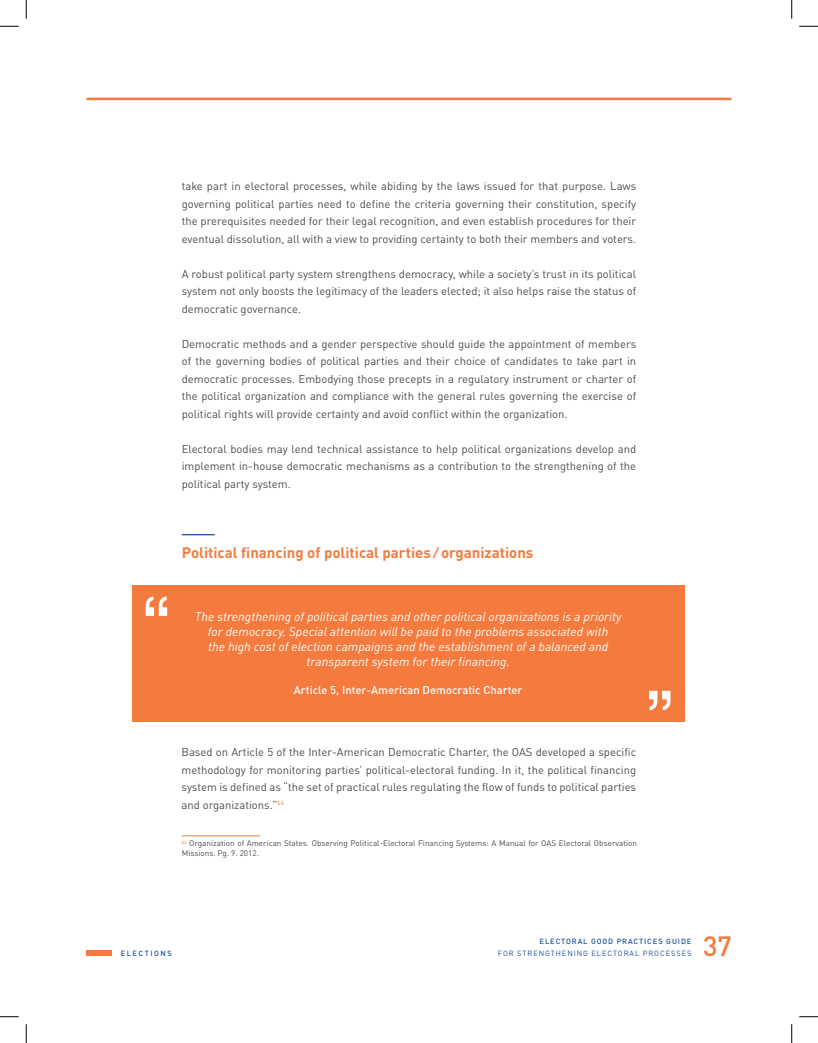
<style>
.page{position:relative;width:818px;height:1043px;background:#fff}
.page>*{position:absolute;margin:0;border:0;box-sizing:border-box;transform-origin:0 0}
.t1{font:83.75px "Chalet London Nineteen Sixty";color:#fff}
.t2{font:500 27.5px "DIN Pro";color:#f47b3d}
.t3{font:700 15px "DIN Pro";color:#f47b3d}
.t4{font:italic 12.5px/15px "DIN Pro";color:#fff;text-align:center}
.t5{font:11.25px/17.5px "DIN Pro";color:#4b4c4d;text-align:justify}
.t6{font:500 11.25px "DIN Pro";color:#fff}
.t7{font:8.12px/9.8px "DIN Pro";color:#4b4c4d}
.t8{font:7.5px "DIN Pro";letter-spacing:.12em;color:#1e4ca0}
.t9{font:500 7.5px "DIN Pro";letter-spacing:.12em;color:#1e4ca0}
.t10{font:500 7.5px "DIN Pro";letter-spacing:.2em;color:#1e4ca0}
</style>
<div class="page">
<div style="left:86px;top:950px;width:26px;height:5px;background:#f47b3d"></div>
<hr style="left:86px;top:98px;width:645px;height:2px;background:#f47b3d">
<hr style="left:182px;top:534px;width:33px;height:1px;background:#1e4ca0">
<div style="left:132px;top:585px;width:552px;height:136px;background:#f47b3d"></div>
<hr style="left:182px;top:835px;width:78px;height:1px;background:#f47b3d">
<svg style="left:0;top:25px;width:19px;height:2px"></svg>
<svg style="left:799px;top:25px;width:19px;height:2px"></svg>
<svg style="left:0;top:1016px;width:19px;height:1px"></svg>
<svg style="left:799px;top:1016px;width:19px;height:1px"></svg>
<svg style="left:25px;top:0;width:2px;height:19px"></svg>
<svg style="left:25px;top:1024px;width:2px;height:18px"></svg>
<svg style="left:791px;top:0;width:1px;height:19px"></svg>
<svg style="left:791px;top:1024px;width:1px;height:18px"></svg>
<p class="t5" style="left:182px;top:176px;width:456px">take part in electoral processes, while abiding by the laws issued for that purpose. Laws governing political parties need to define the criteria governing their constitution, specify the prerequisites needed for their legal recognition, and even establish procedures for their eventual dissolution, all with a view to providing certainty to both their members and voters.</p>
<p class="t5" style="left:182px;top:264px;width:456px">A robust political party system strengthens democracy, while a society’s trust in its political system not only boosts the legitimacy of the leaders elected; it also helps raise the status of democratic governance.</p>
<p class="t5" style="left:182px;top:334px;width:456px">Democratic methods and a gender perspective should guide the appointment of members of the governing bodies of political parties and their choice of candidates to take part in democratic processes. Embodying those precepts in a regulatory instrument or charter of the political organization and compliance with the general rules governing the exercise of political rights will provide certainty and avoid conflict within the organization.</p>
<p class="t5" style="left:182px;top:439px;width:456px">Electoral bodies may lend technical assistance to help political organizations develop and implement in-house democratic mechanisms as a contribution to the strengthening of the political party system.</p>
<h1 class="t1" style="left:142px;top:575px;width:30px">“</h1>
<h3 class="t3" style="left:182px;top:540px;width:353px">Political financing of political parties ∕ organizations</h3>
<p class="t4" style="left:195px;top:607px;width:428px">The strengthening of political parties and other political organizations is a priority for democracy. Special attention will be paid to the problems associated with<br>the high cost of election campaigns and the establishment of a balanced and transparent system for their financing.</p>
<p class="t6" style="left:294px;top:681px;width:230px">Article 5, Inter-American Democratic Charter</p>
<h1 class="t1" style="left:674px;top:731px;width:30px;rotate:-180deg">“</h1>
<p class="t5" style="left:181px;top:742px;width:456px">Based on Article 5 of the Inter-American Democratic Charter, the OAS developed a specific methodology for monitoring parties’ political-electoral funding. In it, the political financing system is defined as “the set of practical rules regulating the flow of funds to political parties and organizations.”<sup>64</sup></p>
<p class="t7" style="left:182px;top:837px;width:456px"><sup>64</sup> Organization of American States. Observing Political-Electoral Financing Systems: A Manual for OAS Electoral Observation<br>Missions. Pg. 9. 2012.</p>
<p class="t9" style="left:539px;top:934px;width:153px">ELECTORAL GOOD PRACTICES GUIDE</p>
<p class="t10" style="left:121px;top:947px;width:52px">ELECTIONS</p>
<p class="t8" style="left:498px;top:947px;width:195px">FOR STRENGTHENING ELECTORAL PROCESSES</p>
<h2 class="t2" style="left:703px;top:923px;width:30px">37</h2>
</div>
